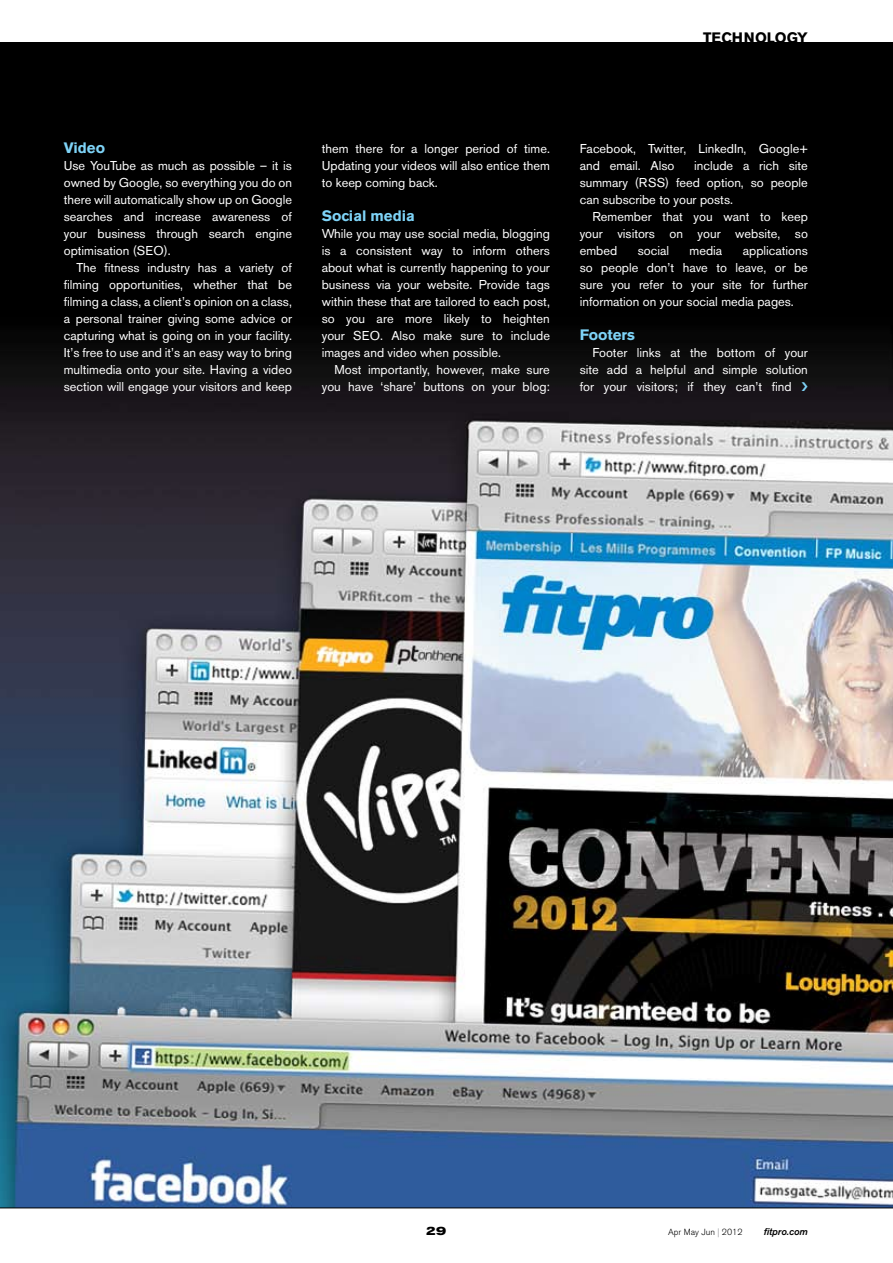
<style>
.page{position:relative;width:893px;height:1263px;background:#fff}
.page>*{position:absolute;margin:0;border:0;box-sizing:border-box;transform-origin:0 0}
.t1{font:700 15px "Akzidenz Grotesk BE";color:#7ed3f7}
.t2{font:700 15px "Akzidenz Grotesk BE";color:#000}
.t3{font:12.75px/17px "Akzidenz Grotesk BE";color:#fff;text-align:justify}
.t4{font:700 expanded 12px "Akzidenz Grotesk BE";color:#000}
.t5{font:italic 500 9.75px "Akzidenz Grotesk BE";color:#000}
.t6{font:300 8.85px "Akzidenz Grotesk BE";color:#000}
.s1{color:#939598}
</style>
<div class="page">
<img style="left:0;top:44px;width:893px;height:1164px">
<hr style="left:0;top:43px;width:893px;height:1px;background:#000">
<hr style="left:0;top:1208px;width:893px;height:1px;background:#000">
<svg style="left:802px;top:382px;width:6px;height:9px"></svg>
<p class="t2" style="left:703px;top:29px;width:106px">Technology</p>
<p class="t1" style="left:64px;top:139px;width:43px">Video</p>
<p class="t3" style="left:64px;top:157px;width:230px">Use YouTube as much as possible – it is owned by Google, so everything you do on there will automatically show up on Google searches and increase awareness of your business through search engine optimisation (SEO).</p>
<p class="t3" style="left:64px;top:259px;width:230px;text-indent:13px">The fitness industry has a variety of filming opportunities, whether that be filming a class, a client’s opinion on a class, a personal trainer giving some advice or capturing what is going on in your facility.<br>It’s free to use and it’s an easy way to bring multimedia onto your site. Having a video section will engage your visitors and keep</p>
<p class="t3" style="left:322px;top:140px;width:230px">them there for a longer period of time.<br>Updating your videos will also entice them to keep coming back.</p>
<p class="t1" style="left:322px;top:207px;width:95px">Social media</p>
<p class="t3" style="left:322px;top:225px;width:230px">While you may use social media, blogging is a consistent way to inform others about what is currently happening to your business via your website. Provide tags within these that are tailored to each post, so you are more likely to heighten your SEO. Also make sure to include images and video when possible.</p>
<p class="t3" style="left:322px;top:361px;width:230px;text-align:right">Most importantly, however, make sure you have ‘share’ buttons on your blog:</p>
<p class="t3" style="left:580px;top:140px;width:230px">Facebook, Twitter, LinkedIn, Google+ and email. Also</p>
<p class="t3" style="left:580px;top:157px;width:230px;text-indent:114px">include a rich site summary (RSS) feed option, so people can subscribe to your posts.</p>
<p class="t3" style="left:580px;top:208px;width:230px;text-indent:13px">Remember that you want to keep your visitors on your website, so embed</p>
<p class="t3" style="left:638px;top:242px;width:33px">social</p>
<p class="t3" style="left:690px;top:242px;width:34px">media</p>
<p class="t3" style="left:580px;top:242px;width:230px;text-indent:163px">applications so people don’t have to leave, or be sure you refer to your site for further information on your social media pages.</p>
<p class="t1" style="left:580px;top:326px;width:57px">Footers</p>
<p class="t3" style="left:580px;top:344px;width:230px;text-indent:13px">Footer links at the bottom of your site add a helpful and simple solution for your visitors; if they can’t find</p>
<p class="t4" style="left:426px;top:1224px;width:22px">29</p>
<p class="t6" style="left:668px;top:1227px;width:76px">Apr May Jun <span class="s1">|</span> 2012</p>
<p class="t5" style="left:764px;top:1226px;width:46px">fitpro.com</p>
</div>
